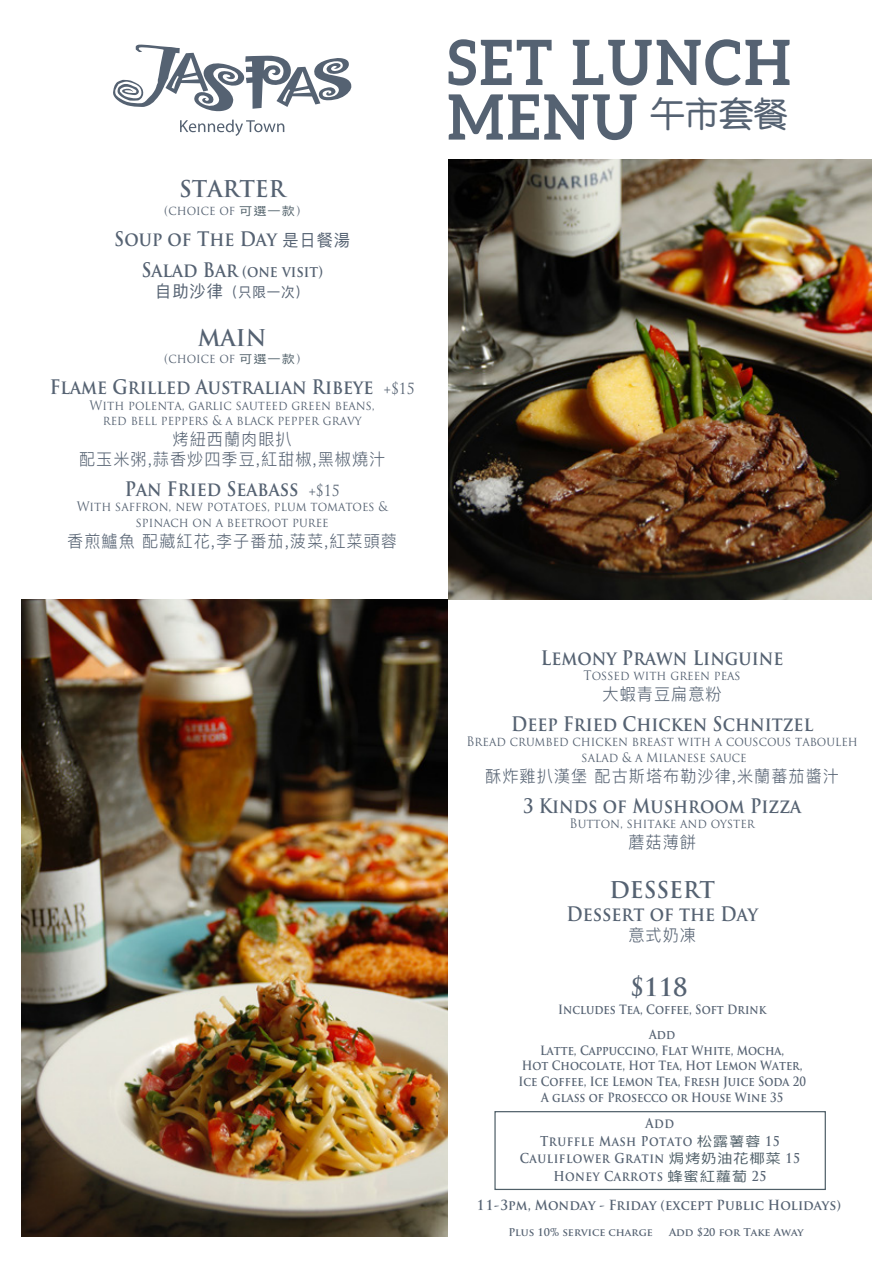
<style>
.page{position:relative;width:893px;height:1263px;background:#fff}
.page>*{position:absolute;margin:0;border:0;box-sizing:border-box;transform-origin:0 0}
.t1{font:700 62.55px/54.6px "Aleo";letter-spacing:.05em;color:#556272;scale:.93 1}
.t2{font:700 24.45px "Trajan Pro";color:#556272}
.t3{font:700 22.5px "Trajan Pro";color:#556272}
.t4{font:700 19.5px "Trajan Pro";color:#556272;scale:.89 1}
.t5{font:300 16.65px/20px "Ping Fang HK";letter-spacing:.06em;color:#556272;text-align:center}
.t6{font:700 15.45px "Trajan Pro";color:#556272;scale:.89 1}
.t7{font:13.95px "Ping Fang HK";color:#556272}
.t8{font:700 13.65px "Trajan Pro";color:#556272;scale:.94 1}
.t9{font:700 13.35px/17.7px "Trajan Pro";letter-spacing:.04em;color:#556272;text-align:center;scale:.88 1}
.t10{font:12.75px/15.3px "Trajan Pro";color:#556272;text-align:center;scale:.92 1}
.t11{font:700 12.45px/15.6px "Trajan Pro";color:#556272;text-align:center;scale:.88 1}
.t12{font:700 10.5px "Trajan Pro";color:#556272}
.s1{font-family:"Ping Fang HK";font-size:11.55px;color:#4f5f68}
.s2{font-family:"Ping Fang HK";font-weight:400;font-size:16.65px}
.s3{font-size:19.5px}
.s4{font-size:16.65px}
.s5{font-weight:400;font-size:15px}
.s6{font-family:"Ping Fang HK";font-weight:400;color:#4f5f68}
</style>
<div class="page">
<svg style="left:113px;top:44px;width:239px;height:68px"></svg>
<svg style="left:180px;top:120px;width:104px;height:16px"></svg>
<div style="left:494px;top:1111px;width:332px;height:79px;border:1px solid #4f5f68"></div>
<img style="left:22px;top:600px;width:425px;height:636px">
<img style="left:448px;top:160px;width:424px;height:440px">
<h3 class="t3" style="left:179px;top:175px;width:108px">STARTER</h3>
<p class="t10" style="left:164px;top:202px;width:149px">(choice of <span class="s1">可選一款</span>)</p>
<h3 class="t4" style="left:114px;top:226px;width:266px">Soup of The Day <span class="s2">是日餐湯</span></h3>
<p class="t6" style="left:141px;top:261px;width:206px"><span class="s3">Salad Bar</span> (one visit)</p>
<p class="t7" style="left:155px;top:283px;width:155px"><span class="s4">自助沙律</span>（只限一次）</p>
<h3 class="t3" style="left:198px;top:324px;width:70px">MAIN</h3>
<p class="t10" style="left:164px;top:351px;width:149px">(choice of <span class="s1">可選一款</span>)</p>
<h3 class="t4" style="left:50px;top:375px;width:412px">Flame Grilled Australian Ribeye <span class="s5">+$15</span></h3>
<p class="t10" style="left:90px;top:397px;width:311px">With polenta, garlic sauteed green beans, red bell peppers &amp; a black pepper gravy</p>
<h3 class="t5" style="left:79px;top:429px;width:308px">烤紐西蘭肉眼扒<br>配玉米粥,蒜香炒四季豆,紅甜椒,黑椒燒汁</h3>
<h3 class="t4" style="left:125px;top:477px;width:243px">Pan Fried Seabass <span class="s5">+$15</span></h3>
<p class="t10" style="left:77px;top:499px;width:340px">With saffron, new potatoes, plum tomatoes &amp; spinach on a beetroot puree</p>
<h3 class="t5" style="left:67px;top:531px;width:331px">香煎鱸魚 配藏紅花,李子番茄,菠菜,紅菜頭蓉</h3>
<h1 class="t1" style="left:447px;top:38px;width:371px">SET LUNCH<br>MENU <sup>午市套餐</sup></h1>
<h3 class="t4" style="left:541px;top:645px;width:274px">Lemony Prawn Linguine</h3>
<p class="t10" style="left:584px;top:668px;width:172px">Tossed with green peas</p>
<h3 class="t5" style="left:603px;top:684px;width:121px">大蝦青豆扁意粉</h3>
<h3 class="t4" style="left:511px;top:712px;width:341px">Deep Fried Chicken Schnitzel</h3>
<p class="t10" style="left:467px;top:734px;width:427px">Bread crumbed chicken breast with a couscous tabouleh salad &amp; a Milanese sauce</p>
<h3 class="t5" style="left:485px;top:766px;width:355px">酥炸雞扒漢堡 配古斯塔布勒沙律,米蘭蕃茄醬汁</h3>
<h3 class="t4" style="left:523px;top:793px;width:314px">3 Kinds of Mushroom Pizza</h3>
<p class="t10" style="left:570px;top:815px;width:203px">Button, shitake and oyster</p>
<h3 class="t5" style="left:628px;top:832px;width:69px">蘑菇薄餅</h3>
<h3 class="t3" style="left:609px;top:875px;width:107px">DESSERT</h3>
<h3 class="t4" style="left:566px;top:902px;width:217px">Dessert of the Day</h3>
<h3 class="t5" style="left:628px;top:925px;width:69px">意式奶凍</h3>
<h2 class="t2" style="left:630px;top:972px;width:59px">$118</h2>
<p class="t11" style="left:558px;top:997px;width:238px;line-height:24.9px">Includes Tea, Coffee, Soft Drink<br>Add</p>
<p class="t11" style="left:518px;top:1042px;width:328px">Latte, Cappuccino, Flat White, Mocha,<br>Hot Chocolate, Hot Tea, Hot Lemon Water, Ice Coffee, Ice Lemon Tea, Fresh Juice Soda 20<br>A glass of Prosecco or House Wine 35</p>
<p class="t9" style="left:520px;top:1114px;width:320px">Add<br>Truffle Mash Potato <span class="s6">松露薯蓉</span> 15<br>Cauliflower Gratin <span class="s6">焗烤奶油花椰菜</span> 15<br>Honey Carrots <span class="s6">蜂蜜紅蘿蔔</span> 25</p>
<p class="t8" style="left:477px;top:1196px;width:389px">11-3pm, Monday - Friday (except Public Holidays)</p>
<p class="t12" style="left:508px;top:1226px;width:146px">Plus 10% service charge</p>
<p class="t12" style="left:669px;top:1226px;width:136px">Add $20 for Take Away</p>
</div>
